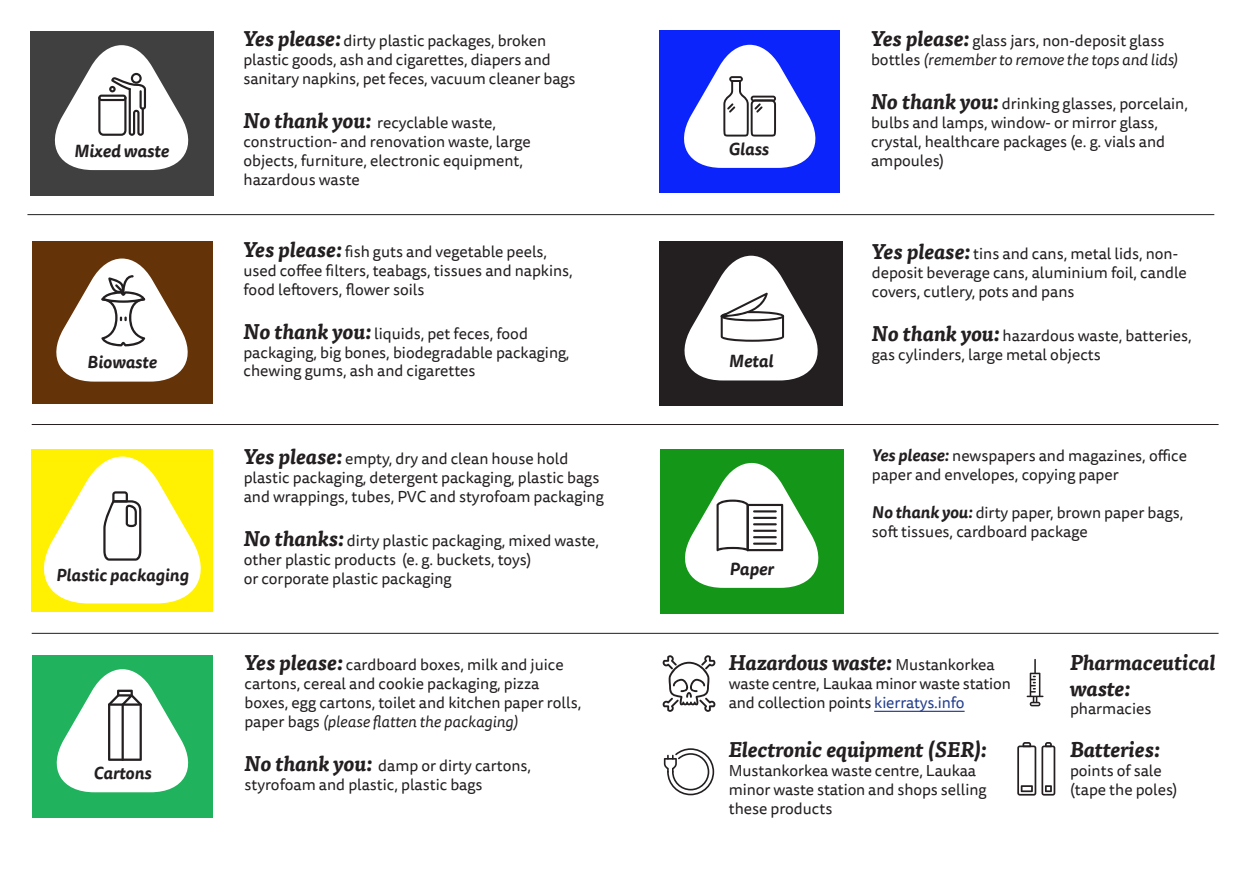
<style>
.page{position:relative;width:1259px;height:893px;background:#fff}
.page>*{position:absolute;margin:0;border:0;box-sizing:border-box;transform-origin:0 0}
.leipis{font:italic 700 21px/25.2px "Tisa Pro";color:#231f20}
.Otsikot{font:italic 700 17.1px "Tisa Sans Pro";color:#231f20}
.Otsikot-2{font:italic 700 16.95px "Tisa Sans Pro";color:#231f20}
.leipis-2{font:15.75px/18.9px "Tisa Sans Pro";color:#231f20}
.s1{font-family:"Tisa Pro";font-weight:700;font-style:italic;font-size:21px}
.s2{font-style:italic}
.s3{font-weight:700;font-style:italic;font-size:16.5px}
.s4{font-family:"Tisa Sans Pro";font-weight:400;font-style:normal;font-size:15.75px}
.s5{color:#253f8e}
</style>
<div class="page">
<hr style="left:32px;top:633px;width:1186px;height:1px;background:#231f20">
<hr style="left:32px;top:424px;width:1186px;height:1px;background:#231f20">
<hr style="left:27px;top:214px;width:1187px;height:1px;background:#231f20">
<div style="left:30px;top:31px;width:183px;height:165px;background:#404040"></div>
<svg style="left:54px;top:45px;width:135px;height:125px"></svg>
<div style="left:660px;top:449px;width:183px;height:164px;background:#149718"></div>
<svg style="left:685px;top:463px;width:134px;height:125px"></svg>
<hr style="left:753px;top:510px;width:24px;height:2px;background:#231f20">
<hr style="left:753px;top:517px;width:24px;height:2px;background:#231f20">
<hr style="left:753px;top:523px;width:24px;height:2px;background:#231f20">
<hr style="left:753px;top:530px;width:24px;height:2px;background:#231f20">
<hr style="left:753px;top:536px;width:24px;height:2px;background:#231f20">
<hr style="left:753px;top:543px;width:24px;height:2px;background:#231f20">
<div style="left:32px;top:241px;width:180px;height:163px;background:#653308"></div>
<svg style="left:56px;top:258px;width:132px;height:124px"></svg>
<div style="left:659px;top:241px;width:183px;height:165px;background:#231f20"></div>
<svg style="left:684px;top:256px;width:134px;height:124px"></svg>
<div style="left:659px;top:31px;width:181px;height:162px;background:#0b24fb"></div>
<svg style="left:684px;top:45px;width:132px;height:123px"></svg>
<div style="left:32px;top:655px;width:181px;height:162px;background:#20b25c"></div>
<svg style="left:56px;top:669px;width:133px;height:123px"></svg>
<svg style="left:1026px;top:659px;width:17px;height:47px"></svg>
<div style="left:32px;top:449px;width:181px;height:162px;background:#fff101"></div>
<svg style="left:44px;top:457px;width:157px;height:146px"></svg>
<svg style="left:664px;top:748px;width:50px;height:47px"></svg>
<hr style="left:874px;top:711px;width:90px;height:1px;background:#253f8e">
<svg style="left:662px;top:655px;width:54px;height:57px"></svg>
<svg style="left:1017px;top:742px;width:38px;height:54px"></svg>
<p class="Otsikot" style="left:74px;top:138px;width:96px">Mixed waste</p>
<p class="Otsikot-2" style="left:87px;top:350px;width:71px">Biowaste</p>
<p class="leipis-2" style="left:243px;top:32px;width:333px"><span class="s1">Yes please:</span> dirty plastic packages, broken plastic goods, ash and cigarettes, diapers and sanitary napkins, pet feces, vacuum cleaner bags</p>
<p class="leipis-2" style="left:243px;top:114px;width:289px"><span class="s1">No thank you:</span> recyclable waste, construction- and renovation waste, large objects, furniture, electronic equipment, hazardous waste</p>
<p class="leipis-2" style="left:243px;top:242px;width:331px"><span class="s1">Yes please:</span> fish guts and vegetable peels, used coffee filters, teabags, tissues and napkins,</p>
<p class="leipis-2" style="left:243px;top:280px;width:182px">food leftovers, flower soils</p>
<p class="leipis-2" style="left:243px;top:324px;width:327px"><span class="s1">No thank you:</span> liquids, pet feces, food packaging, big bones, biodegradable packaging,</p>
<p class="leipis-2" style="left:243px;top:362px;width:233px">chewing gums, ash and cigarettes</p>
<p class="leipis-2" style="left:244px;top:449px;width:361px"><span class="s1">Yes please:</span> empty, dry and clean house hold plastic packaging, detergent packaging, plastic bags and wrappings, tubes, PVC and styrofoam packaging</p>
<p class="leipis-2" style="left:244px;top:531px;width:357px"><span class="s1">No thanks:</span> dirty plastic packaging, mixed waste, other plastic products (e. g. buckets, toys)</p>
<p class="Otsikot-2" style="left:56px;top:562px;width:134px">Plastic packaging</p>
<p class="leipis-2" style="left:244px;top:569px;width:209px">or corporate plastic packaging</p>
<p class="Otsikot-2" style="left:93px;top:761px;width:59px">Cartons</p>
<p class="leipis-2" style="left:244px;top:656px;width:338px"><span class="s1">Yes please:</span> cardboard boxes, milk and juice cartons, cereal and cookie packaging, pizza boxes, egg cartons, toilet and kitchen paper rolls, paper bags <span class="s2">(please flatten the packaging)</span></p>
<p class="leipis-2" style="left:244px;top:757px;width:288px"><span class="s1">No thank you:</span> damp or dirty cartons, styrofoam and plastic, plastic bags</p>
<p class="Otsikot-2" style="left:728px;top:136px;width:42px">Glass</p>
<p class="Otsikot" style="left:729px;top:348px;width:46px">Metal</p>
<p class="Otsikot" style="left:729px;top:556px;width:46px">Paper</p>
<p class="leipis-2" style="left:871px;top:31px;width:308px"><span class="s1">Yes please:</span> glass jars, non-deposit glass bottles <span class="s2">(remember to remove the tops and lids)</span></p>
<p class="leipis-2" style="left:871px;top:94px;width:318px"><span class="s1">No thank you:</span> drinking glasses, porcelain, bulbs and lamps, window- or mirror glass, crystal, healthcare packages (e. g. vials and ampoules)</p>
<p class="leipis-2" style="left:872px;top:244px;width:316px"><span class="s1">Yes please:</span> tins and cans, metal lids, non&shy;deposit beverage cans, aluminium foil, candle covers, cutlery, pots and pans</p>
<p class="leipis-2" style="left:872px;top:326px;width:321px"><span class="s1">No thank you:</span> hazardous waste, batteries,</p>
<p class="leipis-2" style="left:872px;top:345px;width:230px">gas cylinders, large metal objects</p>
<p class="leipis-2" style="left:872px;top:446px;width:316px"><span class="s3">Yes please:</span> newspapers and magazines, office paper and envelopes, copying paper</p>
<p class="leipis-2" style="left:872px;top:504px;width:313px"><span class="s3">No thank you:</span> dirty paper, brown paper bags, soft tissues, cardboard package</p>
<p class="leipis" style="left:729px;top:649px;width:267px">Hazardous waste: <span class="s4">Mustankorkea</span></p>
<p class="leipis-2" style="left:729px;top:675px;width:283px">waste centre, Laukaa minor waste station and collection points <span class="s5">kierratys.info</span></p>
<p class="leipis" style="left:729px;top:736px;width:259px">Electronic equipment (SER):</p>
<p class="leipis-2" style="left:729px;top:762px;width:259px">Mustankorkea waste centre, Laukaa minor waste station and shops selling these products</p>
<p class="leipis" style="left:1070px;top:649px;width:147px">Pharmaceutical waste:</p>
<p class="leipis-2" style="left:1070px;top:700px;width:83px">pharmacies</p>
<p class="leipis" style="left:1070px;top:736px;width:91px">Batteries:</p>
<p class="leipis-2" style="left:1070px;top:762px;width:109px">points of sale (tape the poles)</p>
</div>
